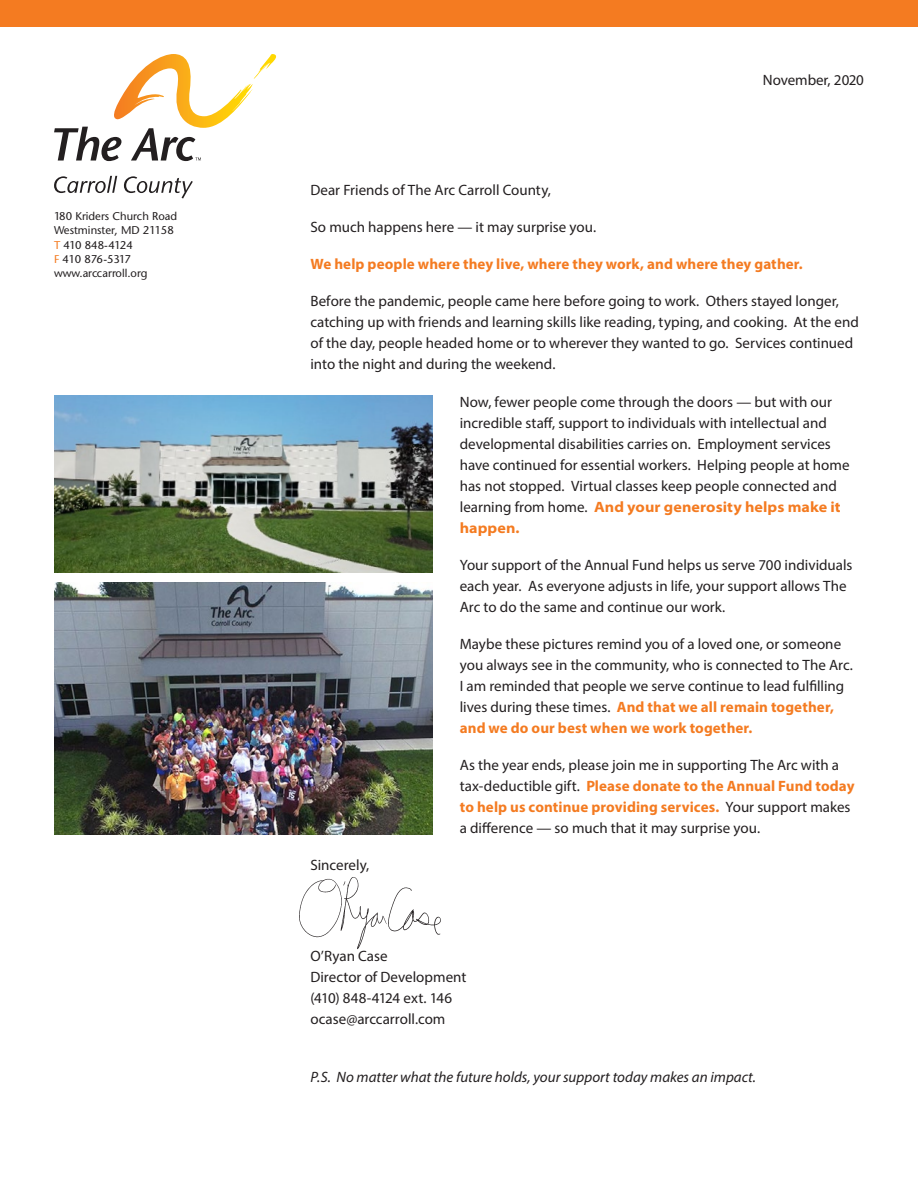
<style>
.page{position:relative;width:918px;height:1188px;background:#fff}
.page>*{position:absolute;margin:0;border:0;box-sizing:border-box;transform-origin:0 0}
.t1{font:15px/21px "Myriad Pro";color:#231f20}
.t2{font:italic 15px "Myriad Pro";color:#231f20}
.t3{font:700 15px "Myriad Pro";letter-spacing:.005em;color:#f47b21}
.t4{font:11.25px/14.2px "Stone Sans";color:#231f20}
.s1{color:#f47b21}
.s2{font-weight:700;font-stretch:semi-expanded;color:#f47b21}
.s3{font-weight:700;color:#f47b21}
</style>
<div class="page">
<div style="left:0;top:0;width:918px;height:27px;background:#f47b21"></div>
<svg style="left:54px;top:54px;width:223px;height:107px"></svg>
<svg style="left:54px;top:176px;width:139px;height:23px"></svg>
<img style="left:54px;top:395px;width:379px;height:178px">
<img style="left:54px;top:582px;width:379px;height:253px">
<img style="left:299px;top:877px;width:142px;height:73px">
<p class="t4" style="left:54px;top:209px;width:125px">180 Kriders Church Road<br>Westminster, MD 21158<br><span class="s1">T</span> 410 848-4124<br><span class="s1">F</span> 410 876-5317 www.arccarroll.org</p>
<p class="t1" style="left:763px;top:69px;width:103px">November, 2020</p>
<p class="t1" style="left:310px;top:179px;width:242px">Dear Friends of The Arc Carroll County,</p>
<p class="t1" style="left:310px;top:216px;width:287px">So much happens here — it may surprise you.</p>
<p class="t3" style="left:310px;top:254px;width:494px">We help people where they live, where they work, and where they gather.</p>
<p class="t1" style="left:310px;top:291px;width:550px">Before the pandemic, people came here before going to work. Others stayed longer, catching up with friends and learning skills like reading, typing, and cooking. At the end of the day, people headed home or to wherever they wanted to go. Services continued into the night and during the weekend.</p>
<p class="t1" style="left:460px;top:391px;width:391px">Now, fewer people come through the doors — but with our incredible staff, support to individuals with intellectual and developmental disabilities carries on. Employment services have continued for essential workers. Helping people at home has not stopped. Virtual classes keep people connected and learning from home. <span class="s2">And your generosity helps make it happen.</span></p>
<p class="t1" style="left:460px;top:554px;width:394px">Your support of the Annual Fund helps us serve 700 individuals each year. As everyone adjusts in life, your support allows The<br>Arc to do the same and continue our work.</p>
<p class="t1" style="left:460px;top:633px;width:395px">Maybe these pictures remind you of a loved one, or someone you always see in the community, who is connected to The Arc.<br>I am reminded that people we serve continue to lead fulfilling lives during these times. <span class="s3">And that we all remain together, and we do our best when we work together.</span></p>
<p class="t1" style="left:460px;top:754px;width:396px">As the year ends, please join me in supporting The Arc with a tax-deductible gift. <span class="s3">Please donate to the Annual Fund today to help us continue providing services.</span> Your support makes a difference — so much that it may surprise you.</p>
<p class="t1" style="left:310px;top:855px;width:60px">Sincerely,</p>
<p class="t1" style="left:310px;top:946px;width:157px">O’Ryan Case<br>Director of Development (410) 848-4124 ext. 146 ocase@arccarroll.com</p>
<p class="t2" style="left:310px;top:1068px;width:447px">P.S. No matter what the future holds, your support today makes an impact.</p>
</div>
